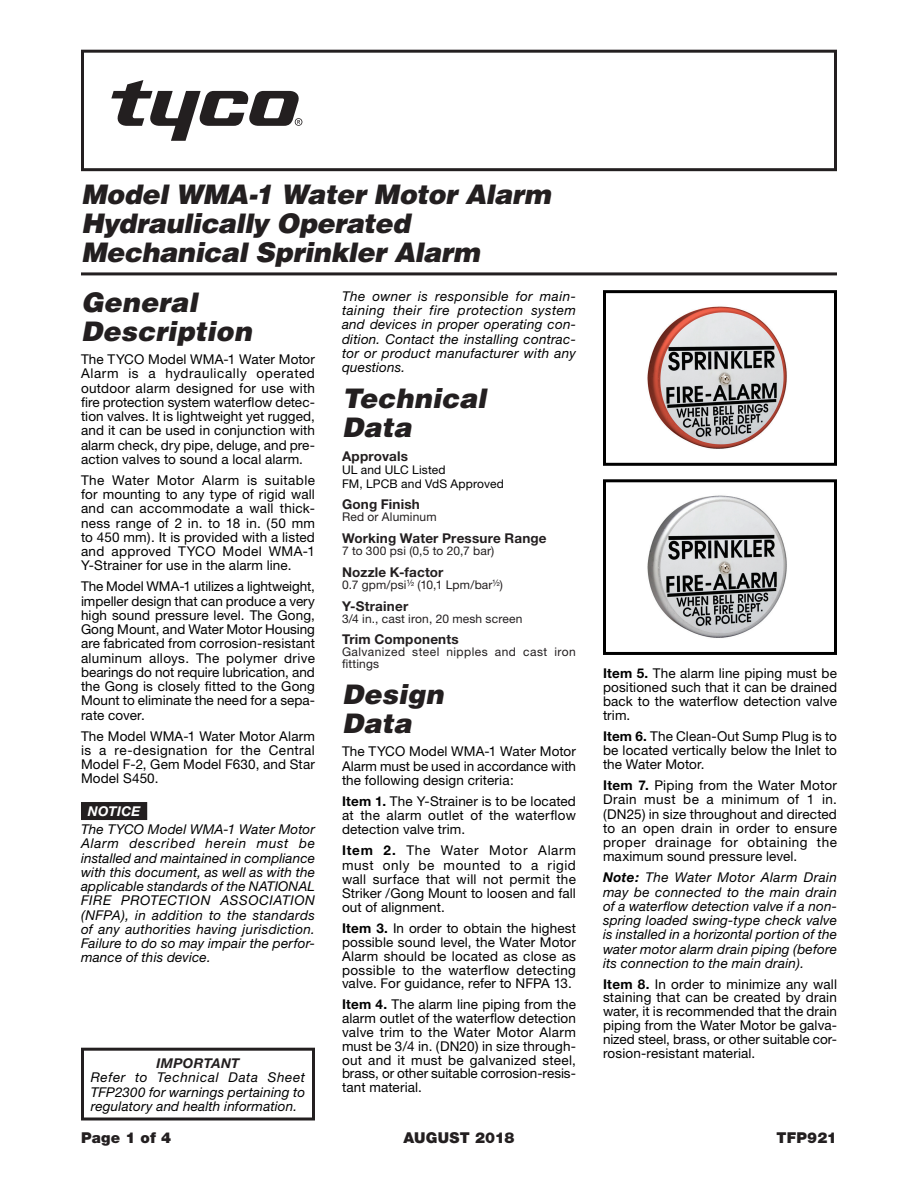
<style>
.page{position:relative;width:918px;height:1188px;background:#fff}
.page>*{position:absolute;margin:0;border:0;box-sizing:border-box;transform-origin:0 0}
.Ital_Header{font:italic 900 27px/28.8px "Helvetica";letter-spacing:-.01em;color:#231f20}
.t1{font:900 15px "Helvetica Neue LT Std";letter-spacing:.015em;color:#231f20}
.Data_Text_2{font:13.5px/14.2px "Helvetica Neue";letter-spacing:.01em;color:#000;text-align:justify}
.Data_copy_warning{font:italic 13.5px/14.2px "Helvetica Neue";letter-spacing:.015em;color:#000;text-align:justify}
.Paragraph_head{font:700 13.5px "Helvetica Neue LT Std";letter-spacing:.015em;color:#231f20}
.t2{font:italic 700 13.5px "Helvetica Neue";letter-spacing:.025em;color:#231f20}
.NoticeK_O{font:italic 700 13.5px "Helvetica Neue LT Std";letter-spacing:.02em;color:#fff}
.Tech_Data_Section_Le{font:12px "Helvetica Neue LT Std";letter-spacing:.015em;color:#231f20}
.Tech_Data_Section_Le-2{font:12px/12px "Helvetica Neue LT Std";letter-spacing:.035em;color:#231f20}
.Tech_Data_Section_Le-3{font:12px/13.5px "Helvetica Neue";letter-spacing:.015em;color:#000}
.s1{font-family:"Helvetica Neue LT Std";font-weight:700}
.s2{font-weight:700}
</style>
<div class="page">
<div style="left:81px;top:802px;width:66px;height:18px;background:#231f20"></div>
<div style="left:81px;top:50px;width:756px;height:121px;border:3px solid #231f20"></div>
<hr style="left:81px;top:272px;width:756px;height:3px;background:#231f20">
<svg style="left:111px;top:80px;width:191px;height:61px"></svg>
<div style="left:81px;top:1048px;width:234px;height:72px;border:3px solid #231f20"></div>
<img style="left:647px;top:495px;width:140px;height:143px">
<div style="left:603px;top:479px;width:234px;height:176px;border:3px solid #000"></div>
<img style="left:647px;top:306px;width:140px;height:143px">
<div style="left:603px;top:290px;width:234px;height:176px;border:3px solid #000"></div>
<h1 class="Ital_Header" style="left:81px;top:179px;width:471px">Model WMA-1 Water Motor Alarm<br>Hydraulically Operated<br>Mechanical Sprinkler Alarm</h1>
<p class="Ital_Header" style="left:81px;top:287px;width:172px">General<br>Description</p>
<p class="Data_Text_2" style="left:81px;top:352px;width:236px">The TYCO Model WMA-1 Water Motor Alarm is a hydraulically operated outdoor alarm designed for use with fire protection system waterflow detec&shy;tion valves. It is lightweight yet rugged, and it can be used in conjunction with alarm check, dry pipe, deluge, and pre&shy;action valves to sound a local alarm.</p>
<p class="Data_Text_2" style="left:81px;top:473px;width:236px">The Water Motor Alarm is suitable for mounting to any type of rigid wall and can accommodate a wall thick&shy;ness range of 2 in. to 18 in. (50 mm to 450 mm). It is provided with a listed and approved TYCO Model WMA-1<br>Y-Strainer for use in the alarm line.</p>
<p class="Data_Text_2" style="left:81px;top:579px;width:236px">The Model WMA-1 utilizes a lightweight, impeller design that can produce a very high sound pressure level. The Gong, Gong Mount, and Water Motor Housing are fabricated from corrosion-resistant aluminum alloys. The polymer drive bearings do not require lubrication, and the Gong is closely fitted to the Gong Mount to eliminate the need for a sepa&shy;rate cover.</p>
<p class="Data_Text_2" style="left:81px;top:728px;width:236px">The Model WMA-1 Water Motor Alarm is a re-designation for the Central Model F-2, Gem Model F630, and Star Model S450.</p>
<p class="NoticeK_O" style="left:88px;top:802px;width:54px">NOTICE</p>
<p class="Data_copy_warning" style="left:81px;top:822px;width:236px">The TYCO Model WMA-1 Water Motor Alarm described herein must be installed and maintained in compliance with this document, as well as with the applicable standards of the NATIONAL FIRE PROTECTION ASSOCIATION (NFPA), in addition to the standards of any authorities having jurisdiction.<br>Failure to do so may impair the perfor&shy;mance of this device.</p>
<p class="t2" style="left:156px;top:1055px;width:85px">IMPORTANT</p>
<p class="Data_copy_warning" style="left:91px;top:1070px;width:216px">Refer to Technical Data Sheet TFP2300 for warnings pertaining to regulatory and health information.</p>
<p class="Data_copy_warning" style="left:342px;top:289px;width:236px">The owner is responsible for main&shy;taining their fire protection system and devices in proper operating con&shy;dition. Contact the installing contrac&shy;tor or product manufacturer with any questions.</p>
<p class="Ital_Header" style="left:342px;top:383px;width:146px">Technical<br>Data</p>
<p class="Paragraph_head" style="left:342px;top:448px;width:67px">Approvals</p>
<p class="Tech_Data_Section_Le-3" style="left:342px;top:463px;width:163px">UL and ULC Listed<br>FM, LPCB and VdS Approved</p>
<p class="Paragraph_head" style="left:342px;top:496px;width:79px">Gong Finish</p>
<p class="Tech_Data_Section_Le" style="left:342px;top:510px;width:96px">Red or Aluminum</p>
<p class="Paragraph_head" style="left:342px;top:530px;width:206px">Working Water Pressure Range</p>
<p class="Tech_Data_Section_Le" style="left:342px;top:544px;width:154px">7 to 300 psi (0,5 to 20,7 bar)</p>
<p class="Paragraph_head" style="left:342px;top:564px;width:103px">Nozzle K-factor</p>
<p class="Tech_Data_Section_Le" style="left:342px;top:578px;width:163px">0.7 gpm/psi<sup>½</sup> (10,1 Lpm/bar<sup>½</sup>)</p>
<p class="Paragraph_head" style="left:342px;top:598px;width:68px">Y-Strainer</p>
<p class="Tech_Data_Section_Le" style="left:342px;top:611px;width:182px">3/4 in., cast iron, 20 mesh screen</p>
<p class="Paragraph_head" style="left:342px;top:631px;width:118px">Trim Components</p>
<p class="Tech_Data_Section_Le-2" style="left:342px;top:646px;width:235px">Galvanized steel nipples and cast iron fittings</p>
<p class="Ital_Header" style="left:342px;top:679px;width:103px">Design<br>Data</p>
<p class="Data_Text_2" style="left:342px;top:744px;width:236px">The TYCO Model WMA-1 Water Motor Alarm must be used in accordance with the following design criteria:</p>
<p class="Data_Text_2" style="left:342px;top:794px;width:235px"><span class="s1">Item 1.</span> The Y-Strainer is to be located at the alarm outlet of the waterflow detection valve trim.</p>
<p class="Data_Text_2" style="left:342px;top:843px;width:236px"><span class="s1">Item 2.</span> The Water Motor Alarm must only be mounted to a rigid wall surface that will not permit the Striker /Gong Mount to loosen and fall out of alignment.</p>
<p class="Data_Text_2" style="left:342px;top:921px;width:236px;line-height:13.8px"><span class="s1">Item 3.</span> In order to obtain the highest possible sound level, the Water Motor Alarm should be located as close as possible to the waterflow detecting valve. For guidance, refer to NFPA 13.</p>
<p class="Data_Text_2" style="left:342px;top:997px;width:236px;line-height:13.8px"><span class="s1">Item 4.</span> The alarm line piping from the alarm outlet of the waterflow detection valve trim to the Water Motor Alarm must be 3/4 in. (DN20) in size through&shy;out and it must be galvanized steel, brass, or other suitable corrosion-resis&shy;tant material.</p>
<p class="Data_Text_2" style="left:603px;top:666px;width:236px;line-height:13.8px"><span class="s1">Item 5.</span> The alarm line piping must be positioned such that it can be drained back to the waterflow detection valve trim.</p>
<p class="Data_Text_2" style="left:603px;top:729px;width:235px"><span class="s1">Item 6.</span> The Clean-Out Sump Plug is to be located vertically below the Inlet to the Water Motor.</p>
<p class="Data_Text_2" style="left:603px;top:778px;width:236px"><span class="s1">Item 7.</span> Piping from the Water Motor Drain must be a minimum of 1 in. (DN25) in size throughout and directed to an open drain in order to ensure proper drainage for obtaining the maximum sound pressure level.</p>
<p class="Data_copy_warning" style="left:603px;top:870px;width:236px"><span class="s2">Note:</span> The Water Motor Alarm Drain may be connected to the main drain of a waterflow detection valve if a non&shy;spring loaded swing-type check valve is installed in a horizontal portion of the water motor alarm drain piping (before its connection to the main drain).</p>
<p class="Data_Text_2" style="left:603px;top:977px;width:236px;line-height:13.8px"><span class="s1">Item 8.</span> In order to minimize any wall staining that can be created by drain water, it is recommended that the drain piping from the Water Motor be galva&shy;nized steel, brass, or other suitable cor&shy;rosion-resistant material.</p>
<p class="t1" style="left:81px;top:1128px;width:92px">Page 1 of 4</p>
<p class="t1" style="left:403px;top:1128px;width:113px">AUGUST 2018</p>
<p class="t1" style="left:777px;top:1128px;width:62px">TFP921</p>
</div>
